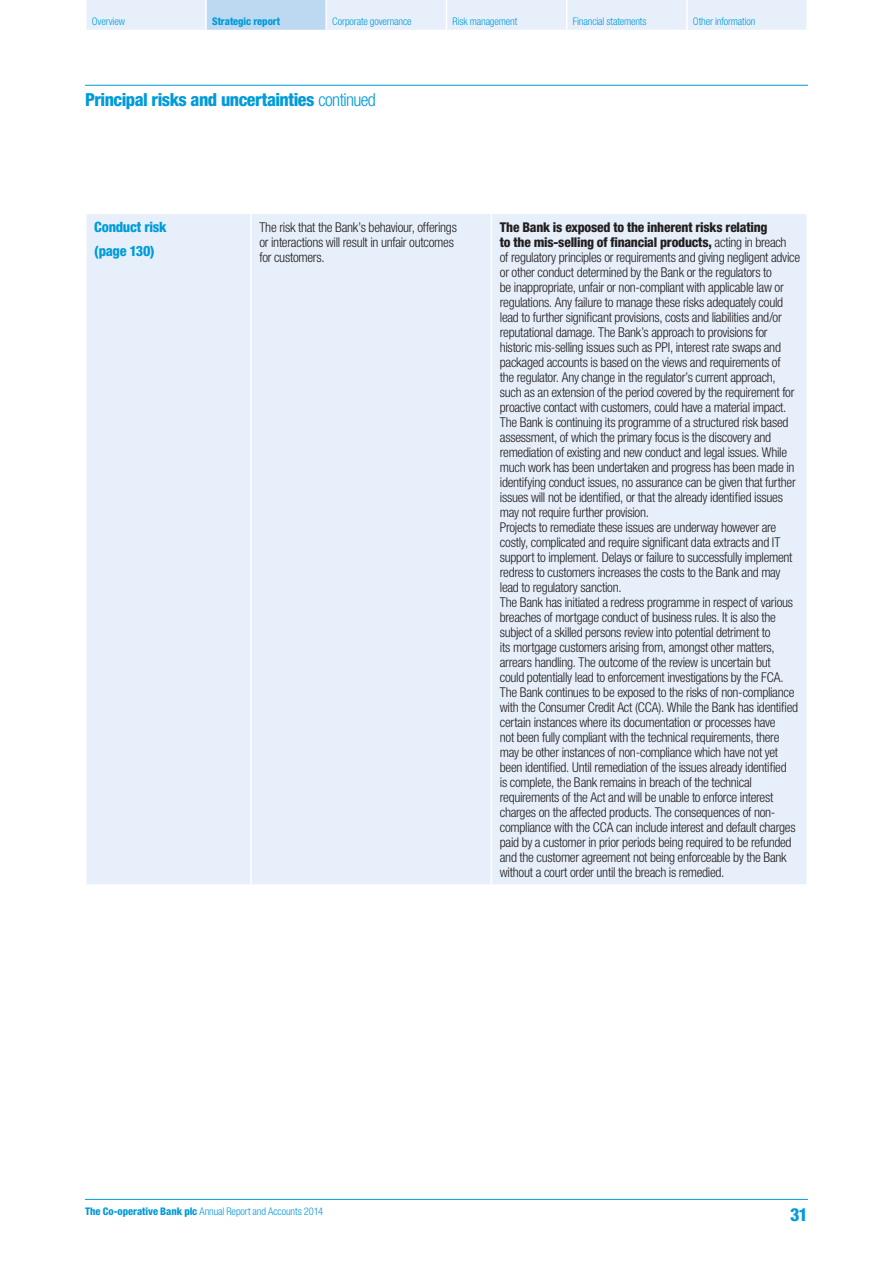
<style>
.page{position:relative;width:893px;height:1263px;background:#fff}
.page>*{position:absolute;margin:0;border:0;box-sizing:border-box;transform-origin:0 0}
.t1{font:800 condensed 18px "Helvetica Neue LT Std";letter-spacing:-.03em;color:#009bd9}
.t2{font:800 condensed 14.25px/24px "Helvetica Neue LT Std";letter-spacing:-.02em;color:#009bd9}
.t3{font:300 condensed 13.5px/15px "Helvetica Neue LT Std";letter-spacing:-.02em;color:#231f20}
.t4{font:300 condensed 10.5px "Helvetica Neue LT Std";letter-spacing:-.01em;color:#009bd9}
.t5{font:800 condensed 10.5px "Helvetica Neue LT Std";letter-spacing:-.005em;color:#009bd9}
.s1{font-weight:300}
.s2{font-weight:800}
</style>
<div class="page">
<hr style="left:85px;top:1199px;width:723px;height:1px;background:#009bd9">
<hr style="left:85px;top:85px;width:723px;height:1px;background:#009bd9">
<div style="left:87px;top:0;width:719px;height:30px;background:#e7f0fa"></div>
<div style="left:206px;top:0;width:120px;height:31px;background:#bdd9f2"></div>
<hr style="left:205px;top:0;width:2px;height:30px;background:#fff">
<hr style="left:325px;top:0;width:2px;height:30px;background:#fff">
<hr style="left:446px;top:0;width:1px;height:30px;background:#fff">
<hr style="left:566px;top:0;width:1px;height:30px;background:#fff">
<hr style="left:686px;top:0;width:2px;height:30px;background:#fff">
<hr style="left:206px;top:30px;width:120px;height:1px;background:#fff">
<div style="left:87px;top:214px;width:719px;height:670px;background:#e7f0fa"></div>
<hr style="left:250px;top:214px;width:2px;height:670px;background:#fff">
<hr style="left:491px;top:214px;width:1px;height:670px;background:#fff">
<p class="t4" style="left:92px;top:15px;width:35px">Overview</p>
<p class="t5" style="left:212px;top:14px;width:70px">Strategic report</p>
<p class="t4" style="left:332px;top:15px;width:81px">Corporate governance</p>
<p class="t4" style="left:452px;top:15px;width:66px">Risk management</p>
<p class="t4" style="left:573px;top:15px;width:75px">Financial statements</p>
<p class="t4" style="left:693px;top:15px;width:64px">Other information</p>
<h1 class="t1" style="left:85px;top:89px;width:292px">Principal risks and uncertainties <span class="s1">continued</span></h1>
<p class="t2" style="left:94px;top:215px;width:74px">Conduct risk (page 130)</p>
<p class="t3" style="left:259px;top:219px;width:199px">The risk that the Bank’s behaviour, offerings or interactions will result in unfair outcomes for customers.</p>
<p class="t3" style="left:500px;top:219px;width:302px"><span class="s2">The Bank is exposed to the inherent risks relating<br>to the mis-selling of financial products,</span> acting in breach<br>of regulatory principles or requirements and giving negligent advice or other conduct determined by the Bank or the regulators to<br>be inappropriate, unfair or non-compliant with applicable law or regulations. Any failure to manage these risks adequately could lead to further significant provisions, costs and liabilities and/or reputational damage. The Bank’s approach to provisions for historic mis-selling issues such as PPI, interest rate swaps and packaged accounts is based on the views and requirements of<br>the regulator. Any change in the regulator’s current approach, such as an extension of the period covered by the requirement for proactive contact with customers, could have a material impact.<br>The Bank is continuing its programme of a structured risk based assessment, of which the primary focus is the discovery and remediation of existing and new conduct and legal issues. While much work has been undertaken and progress has been made in identifying conduct issues, no assurance can be given that further issues will not be identified, or that the already identified issues may not require further provision.<br>Projects to remediate these issues are underway however are costly, complicated and require significant data extracts and IT support to implement. Delays or failure to successfully implement redress to customers increases the costs to the Bank and may lead to regulatory sanction.<br>The Bank has initiated a redress programme in respect of various breaches of mortgage conduct of business rules. It is also the subject of a skilled persons review into potential detriment to<br>its mortgage customers arising from, amongst other matters, arrears handling. The outcome of the review is uncertain but<br>could potentially lead to enforcement investigations by the FCA.<br>The Bank continues to be exposed to the risks of non-compliance with the Consumer Credit Act (CCA). While the Bank has identified certain instances where its documentation or processes have<br>not been fully compliant with the technical requirements, there may be other instances of non-compliance which have not yet been identified. Until remediation of the issues already identified<br>is complete, the Bank remains in breach of the technical requirements of the Act and will be unable to enforce interest charges on the affected products. The consequences of non&shy;compliance with the CCA can include interest and default charges paid by a customer in prior periods being required to be refunded and the customer agreement not being enforceable by the Bank without a court order until the breach is remedied.</p>
<p class="t4" style="left:85px;top:1205px;width:240px"><span class="s2">The Co-operative Bank plc</span> Annual Report and Accounts 2014</p>
<h1 class="t1" style="left:790px;top:1203px;width:19px">31</h1>
</div>
